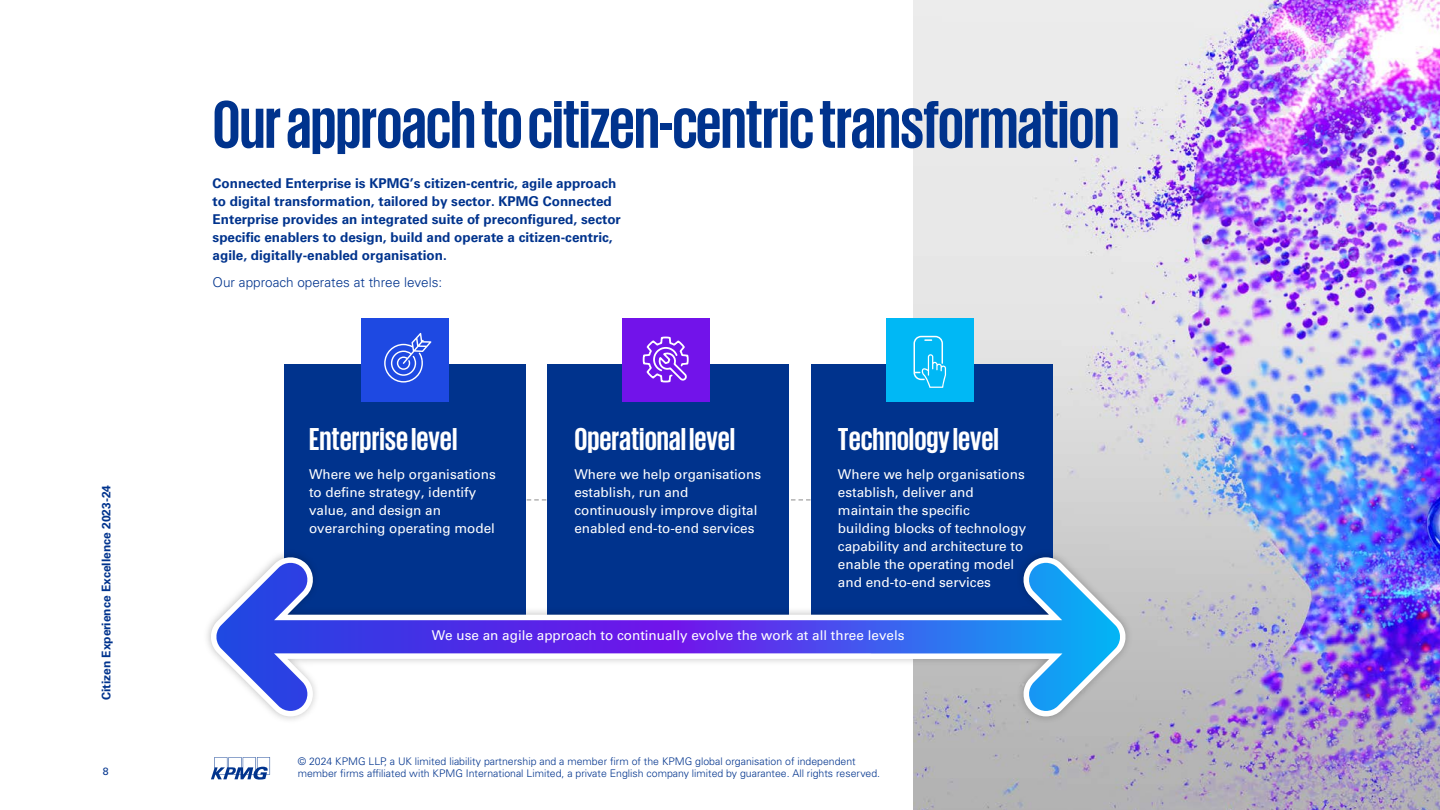
<style>
.page{position:relative;width:1440px;height:810px;background:#fff}
.page>*{position:absolute;margin:0;border:0;box-sizing:border-box;transform-origin:0 0}
.t1{font:700 69px "KPMG";letter-spacing:-.01em;color:#00338d}
.t2{font:700 32.4px "KPMG";color:#fff}
.t3{font:13.5px/18px "Univers LT Std";color:#fff}
.t4{font:700 13.5px/18px "Univers LT Std";color:#00338d}
.t5{font:300 13.5px "Univers LT Std";color:#00338d}
.t6{font:700 12px "Univers LT Std";color:#00338d}
.t7{font:300 10.5px/12.6px "Univers LT Std";color:#00338d}
.t8{font:10.5px "Univers LT Std";color:#00338d}
</style>
<div class="page">
<img style="left:913px;top:0;width:527px;height:810px">
<svg style="left:525px;top:499px;width:286px;height:2px"></svg>
<div style="left:284px;top:364px;width:241px;height:273px;background:#00338d"></div>
<div style="left:547px;top:364px;width:242px;height:273px;background:#00338d"></div>
<div style="left:811px;top:364px;width:241px;height:273px;background:#00338d"></div>
<div style="left:203px;top:549px;width:930px;height:175px;background:#000;opacity:.26"></div>
<svg style="left:207px;top:550px;width:922px;height:169px"></svg>
<div style="left:622px;top:318px;width:87px;height:83px;background:#7213ea"></div>
<div style="left:361px;top:318px;width:87px;height:83px;background:#1e49e2"></div>
<div style="left:886px;top:318px;width:87px;height:83px;background:#00b8f5"></div>
<svg style="left:642px;top:336px;width:47px;height:47px"></svg>
<svg style="left:384px;top:333px;width:47px;height:50px"></svg>
<svg style="left:913px;top:336px;width:33px;height:52px"></svg>
<svg style="left:211px;top:757px;width:59px;height:23px"></svg>
<p class="t6" style="left:99px;top:700px;width:217px;rotate:-90deg">Citizen Experience Excellence 2023-24</p>
<h1 class="t1" style="left:213px;top:90px;width:908px">Our approach to citizen-centric transformation</h1>
<p class="t4" style="left:213px;top:175px;width:410px">Connected Enterprise is KPMG’s citizen-centric, agile approach to digital transformation, tailored by sector. KPMG Connected Enterprise provides an integrated suite of preconfigured, sector specific enablers to design, build and operate a citizen-centric, agile, digitally-enabled organisation.</p>
<p class="t5" style="left:213px;top:274px;width:231px">Our approach operates at three levels:</p>
<h2 class="t2" style="left:309px;top:422px;width:150px">Enterprise level</h2>
<p class="t3" style="left:309px;top:465px;width:188px">Where we help organisations to define strategy, identify value, and design an overarching operating model</p>
<h2 class="t2" style="left:574px;top:422px;width:162px">Operational level</h2>
<p class="t3" style="left:574px;top:465px;width:188px">Where we help organisations establish, run and continuously improve digital enabled end-to-end services</p>
<h2 class="t2" style="left:838px;top:422px;width:162px">Technology level</h2>
<p class="t3" style="left:838px;top:465px;width:190px">Where we help organisations establish, deliver and maintain the specific<br>building blocks of technology capability and architecture to enable the operating model and end-to-end services</p>
<p class="t3" style="left:432px;top:627px;width:474px">We use an agile approach to continually evolve the work at all three levels</p>
<p class="t8" style="left:103px;top:765px;width:7px">8</p>
<p class="t7" style="left:298px;top:755px;width:584px">© 2024 KPMG LLP, a UK limited liability partnership and a member firm of the KPMG global organisation of independent member firms affiliated with KPMG International Limited, a private English company limited by guarantee. All rights reserved.</p>
</div>
